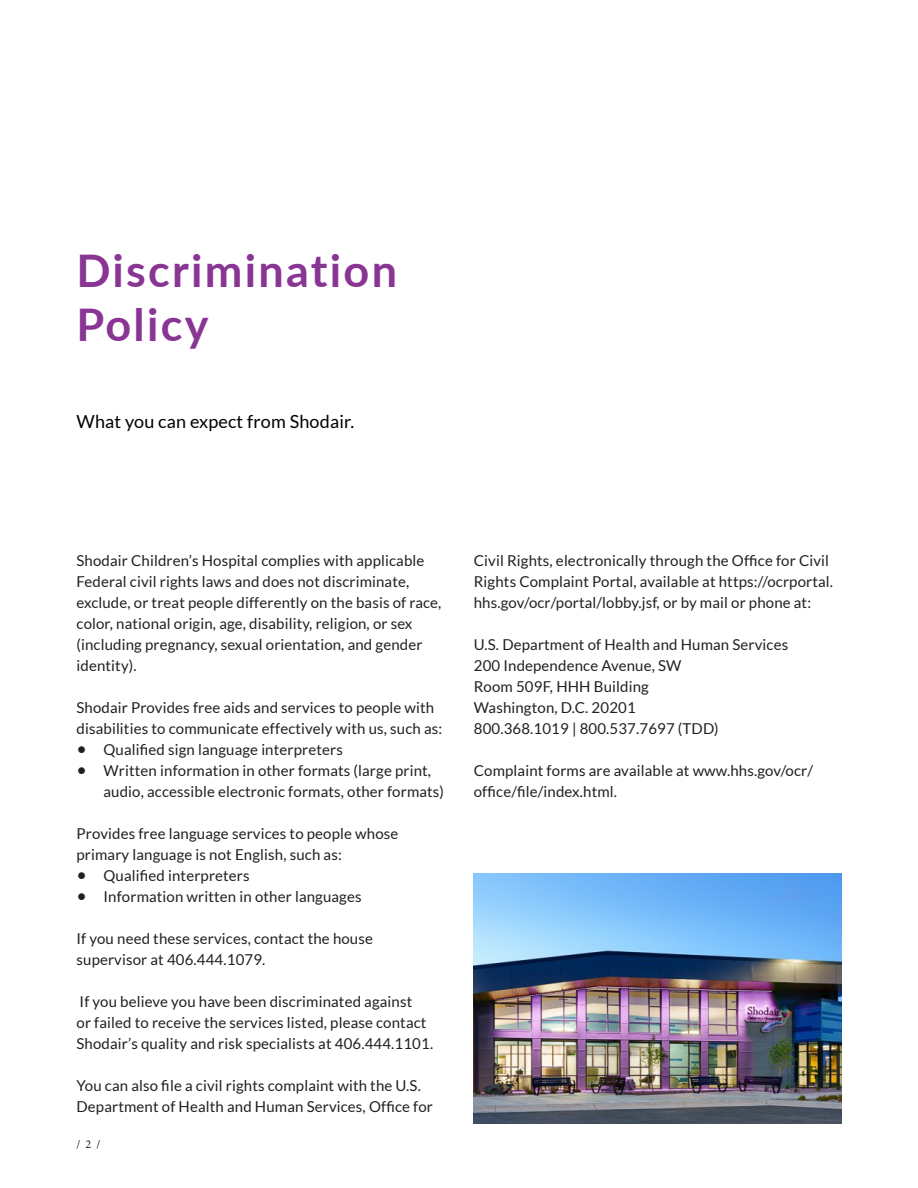
<style>
.page{position:relative;width:918px;height:1188px;background:#fff}
.page>*{position:absolute;margin:0;border:0;box-sizing:border-box;transform-origin:0 0}
.t1{font:700 45px/54px "Lato";letter-spacing:.05em;color:#893594}
.t2{font:18px "Lato";letter-spacing:.01em;color:#000001}
.t3{font:15px/21px "Lato";letter-spacing:.01em;color:#231f20}
.t4{font:12px "Minion Pro";color:#231f20}
.s1{font-size:18px}
</style>
<div class="page">
<img style="left:474px;top:873px;width:367px;height:250px">
<p class="t1" style="left:77px;top:242px;width:322px">Discrimination<br>Policy</p>
<p class="t2" style="left:77px;top:411px;width:279px">What you can expect from Shodair.</p>
<p class="t3" style="left:77px;top:550px;width:366px">Shodair Children’s Hospital complies with applicable Federal civil rights laws and does not discriminate, exclude, or treat people differently on the basis of race, color, national origin, age, disability, religion, or sex (including pregnancy, sexual orientation, and gender identity).</p>
<p class="t3" style="left:77px;top:697px;width:367px">Shodair Provides free aids and services to people with disabilities to communicate effectively with us, such as:</p>
<p class="t3" style="left:77px;top:739px;width:268px"><span class="s1">•</span> Qualified sign language interpreters</p>
<p class="t3" style="left:104px;top:760px;width:342px;text-indent:-27px"><span class="s1">•</span> Written information in other formats (large print, audio, accessible electronic formats, other formats)</p>
<p class="t3" style="left:77px;top:823px;width:323px">Provides free language services to people whose primary language is not English, such as:</p>
<p class="t3" style="left:77px;top:865px;width:175px"><span class="s1">•</span> Qualified interpreters</p>
<p class="t3" style="left:77px;top:886px;width:287px"><span class="s1">•</span> Information written in other languages</p>
<p class="t3" style="left:77px;top:928px;width:298px">If you need these services, contact the house supervisor at 406.444.1079.</p>
<p class="t3" style="left:77px;top:991px;width:358px">If you believe you have been discriminated against<br>or failed to receive the services listed, please contact<br>Shodair’s quality and risk specialists at 406.444.1101.</p>
<p class="t3" style="left:77px;top:1075px;width:358px">You can also file a civil rights complaint with the U.S.<br>Department of Health and Human Services, Office for</p>
<p class="t4" style="left:77px;top:1136px;width:25px">/ 2 /</p>
<p class="t3" style="left:474px;top:550px;width:361px">Civil Rights, electronically through the Office for Civil<br>Rights Complaint Portal, available at https://ocrportal. hhs.gov/ocr/portal/lobby.jsf, or by mail or phone at:</p>
<p class="t3" style="left:474px;top:634px;width:316px">U.S. Department of Health and Human Services</p>
<p class="t3" style="left:474px;top:655px;width:209px">200 Independence Avenue, SW</p>
<p class="t3" style="left:474px;top:676px;width:177px">Room 509F, HHH Building</p>
<p class="t3" style="left:474px;top:697px;width:163px">Washington, D.C. 20201</p>
<p class="t3" style="left:474px;top:718px;width:246px">800.368.1019 | 800.537.7697 (TDD)</p>
<p class="t3" style="left:474px;top:760px;width:341px">Complaint forms are available at www.hhs.gov/ocr/ office/file/index.html.</p>
</div>
